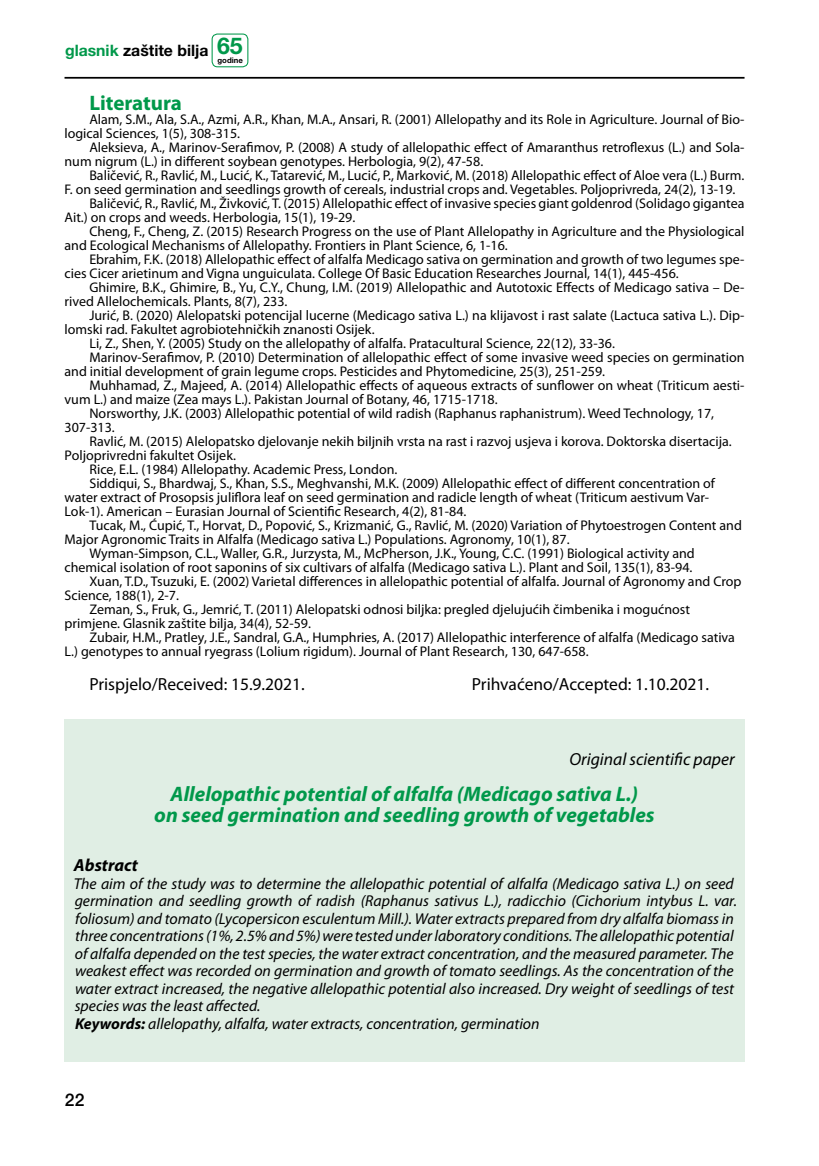
<style>
.page{position:relative;width:819px;height:1166px;background:#fff}
.page>*{position:absolute;margin:0;border:0;box-sizing:border-box;transform-origin:0 0}
.t1{font:italic 700 21px/21px "Myriad Pro";color:#00984a;text-align:center}
.t2{font:700 21px "Myriad Pro";color:#00984a}
.t3{font:17.5px "Myriad Pro";color:#000}
.t4{font:italic 17.5px "Myriad Pro";color:#000}
.t5{font:italic 700 17.5px "Myriad Pro";color:#000}
.t6{font:500 17.5px "Helvetica Neue LT Pro";color:#000}
.t7{font:italic 15.75px/17.5px "Myriad Pro";color:#000}
.t8{font:700 15.75px "Helvetica Neue LT Pro";color:#000}
.t9{font:14px/14px "Myriad Pro";color:#000}
.t10{font:700 7.7px "Helvetica Neue LT Pro";color:#000}
.s1{color:#00984a}
.s2{font-size:23.1px;color:#00984a}
.s3{font-weight:700}
</style>
<div class="page">
<hr style="left:64px;top:77px;width:680px;height:2px;background:#000">
<div style="left:211px;top:34px;width:37px;height:33px;border:1px solid #00984a;border-radius:5px"></div>
<div style="left:64px;top:719px;width:680px;height:343px;background:#e0eee4"></div>
<p class="t8" style="left:65px;top:40px;width:179px"><span class="s1">glasnik</span> zaštite bilja <span class="s2">65</span></p>
<p class="t10" style="left:217px;top:56px;width:27px">godine</p>
<h1 class="t2" style="left:89px;top:89px;width:94px">Literatura</h1>
<p class="t9" style="left:64px;top:112px;width:681px;text-indent:25px">Alam, S.M., Ala, S.A., Azmi, A.R., Khan, M.A., Ansari, R. (2001) Allelopathy and its Role in Agriculture. Journal of Bio&shy;logical Sciences, 1(5), 308-315.</p>
<p class="t9" style="left:64px;top:140px;width:681px;text-indent:25px">Aleksieva, A., Marinov-Serafimov, P. (2008) A study of allelopathic effect of Amaranthus retroflexus (L.) and Sola&shy;num nigrum (L.) in different soybean genotypes. Herbologia, 9(2), 47-58.</p>
<p class="t9" style="left:89px;top:168px;width:656px">Baličević, R., Ravlić, M., Lucić, K., Tatarević, M., Lucić, P., Marković, M. (2018) Allelopathic effect of Aloe vera (L.) Burm.</p>
<p class="t9" style="left:64px;top:182px;width:672px">F. on seed germination and seedlings growth of cereals, industrial crops and. Vegetables. Poljoprivreda, 24(2), 13-19.</p>
<p class="t9" style="left:89px;top:196px;width:656px">Baličević, R., Ravlić, M., Živković, T. (2015) Allelopathic effect of invasive species giant goldenrod (Solidago gigantea</p>
<p class="t9" style="left:64px;top:210px;width:292px">Ait.) on crops and weeds. Herbologia, 15(1), 19-29.</p>
<p class="t9" style="left:89px;top:224px;width:656px">Cheng, F., Cheng, Z. (2015) Research Progress on the use of Plant Allelopathy in Agriculture and the Physiological</p>
<p class="t9" style="left:64px;top:238px;width:445px">and Ecological Mechanisms of Allelopathy. Frontiers in Plant Science, 6, 1-16.</p>
<p class="t9" style="left:89px;top:252px;width:656px">Ebrahim, F.K. (2018) Allelopathic effect of alfalfa Medicago sativa on germination and growth of two legumes spe-</p>
<p class="t9" style="left:65px;top:266px;width:615px">cies Cicer arietinum and Vigna unguiculata. College Of Basic Education Researches Journal, 14(1), 445-456.</p>
<p class="t9" style="left:89px;top:280px;width:656px">Ghimire, B.K., Ghimire, B., Yu, C.Y., Chung, I.M. (2019) Allelopathic and Autotoxic Effects of Medicago sativa – De-</p>
<p class="t9" style="left:65px;top:294px;width:224px">rived Allelochemicals. Plants, 8(7), 233.</p>
<p class="t9" style="left:89px;top:308px;width:656px">Jurić, B. (2020) Alelopatski potencijal lucerne (Medicago sativa L.) na klijavost i rast salate (Lactuca sativa L.). Dip-</p>
<p class="t9" style="left:65px;top:322px;width:311px">lomski rad. Fakultet agrobiotehničkih znanosti Osijek.</p>
<p class="t9" style="left:89px;top:336px;width:527px">Li, Z., Shen, Y. (2005) Study on the allelopathy of alfalfa. Pratacultural Science, 22(12), 33-36.</p>
<p class="t9" style="left:89px;top:350px;width:656px">Marinov-Serafimov, P. (2010) Determination of allelopathic effect of some invasive weed species on germination</p>
<p class="t9" style="left:65px;top:364px;width:542px">and initial development of grain legume crops. Pesticides and Phytomedicine, 25(3), 251-259.</p>
<p class="t9" style="left:89px;top:378px;width:656px">Muhhamad, Z., Majeed, A. (2014) Allelopathic effects of aqueous extracts of sunflower on wheat (Triticum aesti-</p>
<p class="t9" style="left:65px;top:392px;width:434px">vum L.) and maize (Zea mays L.). Pakistan Journal of Botany, 46, 1715-1718.</p>
<p class="t9" style="left:89px;top:406px;width:626px">Norsworthy, J.K. (2003) Allelopathic potential of wild radish (Raphanus raphanistrum). Weed Technology, 17,</p>
<p class="t9" style="left:65px;top:420px;width:52px">307-313.</p>
<p class="t9" style="left:89px;top:434px;width:644px">Ravlić, M. (2015) Alelopatsko djelovanje nekih biljnih vrsta na rast i razvoj usjeva i korova. Doktorska disertacija.</p>
<p class="t9" style="left:65px;top:448px;width:173px">Poljoprivredni fakultet Osijek.</p>
<p class="t9" style="left:89px;top:462px;width:309px">Rice, E.L. (1984) Allelopathy. Academic Press, London.</p>
<p class="t9" style="left:89px;top:476px;width:627px">Siddiqui, S., Bhardwaj, S., Khan, S.S., Meghvanshi, M.K. (2009) Allelopathic effect of different concentration of</p>
<p class="t9" style="left:65px;top:490px;width:646px">water extract of Prosopsis juliflora leaf on seed germination and radicle length of wheat (Triticum aestivum Var-</p>
<p class="t9" style="left:65px;top:504px;width:403px">Lok-1). American – Eurasian Journal of Scientific Research, 4(2), 81-84.</p>
<p class="t9" style="left:89px;top:518px;width:654px">Tucak, M., Ćupić, T., Horvat, D., Popović, S., Krizmanić, G., Ravlić, M. (2020) Variation of Phytoestrogen Content and</p>
<p class="t9" style="left:65px;top:532px;width:506px">Major Agronomic Traits in Alfalfa (Medicago sativa L.) Populations. Agronomy, 10(1), 87.</p>
<p class="t9" style="left:89px;top:546px;width:606px">Wyman-Simpson, C.L., Waller, G.R., Jurzysta, M., McPherson, J.K., Young, C.C. (1991) Biological activity and</p>
<p class="t9" style="left:65px;top:560px;width:629px">chemical isolation of root saponins of six cultivars of alfalfa (Medicago sativa L.). Plant and Soil, 135(1), 83-94.</p>
<p class="t9" style="left:89px;top:574px;width:653px">Xuan, T.D., Tsuzuki, E. (2002) Varietal differences in allelopathic potential of alfalfa. Journal of Agronomy and Crop</p>
<p class="t9" style="left:65px;top:588px;width:116px">Science, 188(1), 2-7.</p>
<p class="t9" style="left:89px;top:602px;width:602px">Zeman, S., Fruk, G., Jemrić, T. (2011) Alelopatski odnosi biljka: pregled djelujućih čimbenika i mogućnost</p>
<p class="t9" style="left:65px;top:616px;width:248px">primjene. Glasnik zaštite bilja, 34(4), 52-59.</p>
<p class="t9" style="left:89px;top:630px;width:647px">Zubair, H.M., Pratley, J.E., Sandral, G.A., Humphries, A. (2017) Allelopathic interference of alfalfa (Medicago sativa</p>
<p class="t9" style="left:65px;top:644px;width:525px">L.) genotypes to annual ryegrass (Lolium rigidum). Journal of Plant Research, 130, 647-658.</p>
<p class="t3" style="left:89px;top:673px;width:217px">Prispjelo/Received: 15.9.2021.</p>
<p class="t3" style="left:472px;top:673px;width:239px">Prihvaćeno/Accepted: 1.10.2021.</p>
<p class="t4" style="left:569px;top:749px;width:167px">Original scientific paper</p>
<h1 class="t1" style="left:154px;top:783px;width:502px">Allelopathic potential of alfalfa (Medicago sativa L.)<br>on seed germination and seedling growth of vegetables</h1>
<p class="t5" style="left:74px;top:854px;width:66px">Abstract</p>
<p class="t7" style="left:74px;top:874px;width:664px">The aim of the study was to determine the allelopathic potential of alfalfa (Medicago sativa L.) on seed germination and seedling growth of radish (Raphanus sativus L.), radicchio (Cichorium intybus L. var. foliosum) and tomato (Lycopersicon esculentum Mill.). Water extracts prepared from dry alfalfa biomass in three concentrations (1%, 2.5% and 5%) were tested under laboratory conditions. The allelopathic potential of alfalfa depended on the test species, the water extract concentration, and the measured parameter. The weakest effect was recorded on germination and growth of tomato seedlings. As the concentration of the water extract increased, the negative allelopathic potential also increased. Dry weight of seedlings of test species was the least affected.<br><span class="s3">Keywords:</span> allelopathy, alfalfa, water extracts, concentration, germination</p>
<p class="t6" style="left:65px;top:1090px;width:21px">22</p>
</div>
